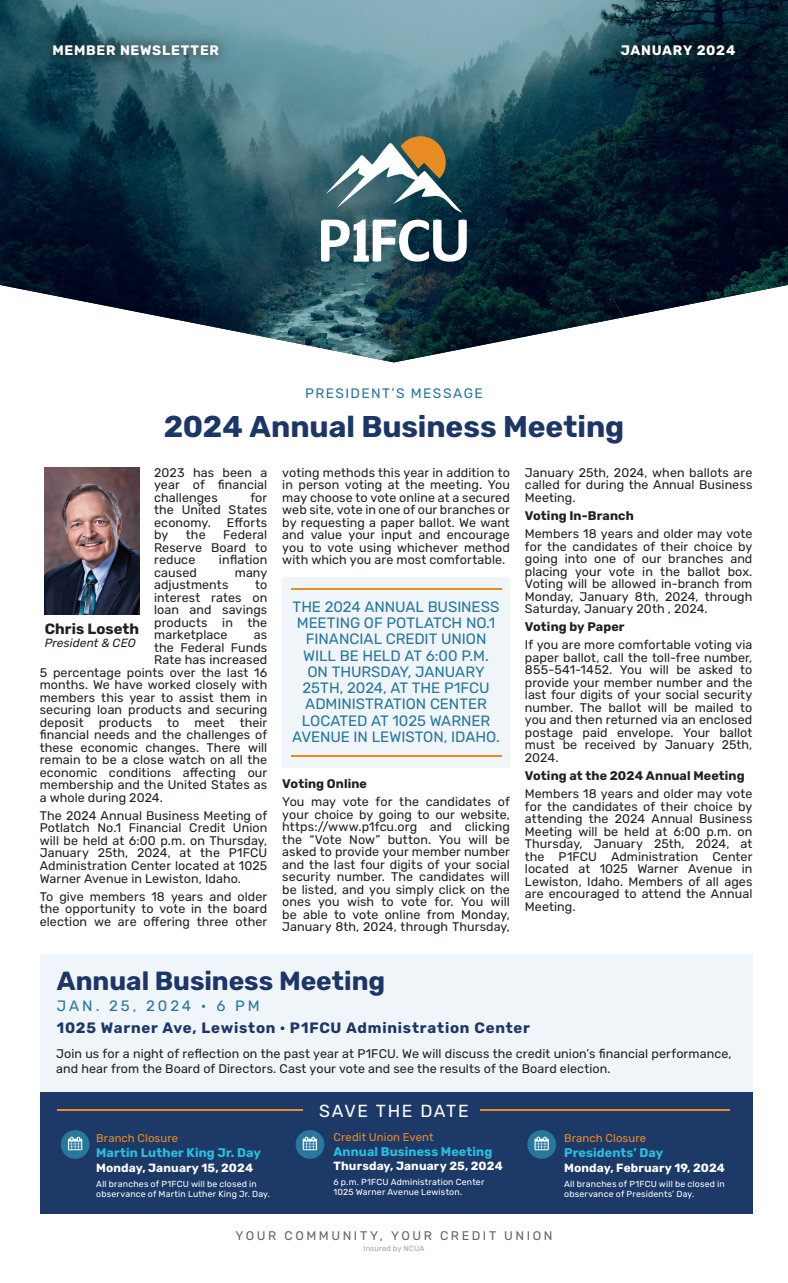
<style>
.page{position:relative;width:788px;height:1283px;background:#fff}
.page>*{position:absolute;margin:0;border:0;box-sizing:border-box;transform-origin:0 0}
.t1{font:700 30px "Rubik";letter-spacing:-.005em;color:#1c3667}
.t2{font:700 26.25px "Rubik";color:#1c3667}
.t3{font:17.5px "Rubik";letter-spacing:.095em;color:#fff}
.t4{font:15px/16.2px "Rubik";letter-spacing:-.005em;color:#27779e;text-align:center}
.t5{font:700 15px "Rubik";letter-spacing:.05em;color:#1c3667}
.t6{font:15px "Rubik";letter-spacing:.2em;color:#27779e}
.t7{font:700 14.88px "Rubik";letter-spacing:.005em;color:#231f20}
.t8{font:700 13.75px "Rubik";letter-spacing:.055em;color:#fff}
.t9{font:13.75px "Rubik";letter-spacing:.1em;color:#27779e}
.t10{font:12.5px/12.5px "Rubik";letter-spacing:.005em;color:#231f20;text-align:justify}
.t11{font:700 12.5px "Rubik";letter-spacing:.01em;color:#231f20}
.t12{font:700 12.5px "Rubik";letter-spacing:.01em;color:#27c0dd}
.t13{font:12.5px "Rubik";letter-spacing:.205em;color:#646666}
.t14{font:700 11.88px "Rubik";letter-spacing:.01em;color:#fff}
.t15{font:italic 11.88px "Rubik";letter-spacing:.005em;color:#231f20}
.t16{font:11.25px "Rubik";letter-spacing:.01em;color:#ea8c22}
.t17{font:8.75px/10px "Rubik";letter-spacing:.02em;color:#fff}
.t18{font:7.5px "Rubik";letter-spacing:.025em;color:#a2a3a3}
</style>
<div class="page">
<img style="left:0;top:0;width:787px;height:362px">
<img style="left:45px;top:468px;width:95px;height:146px">
<div style="left:609px;top:33px;width:137px;height:35px;background:#231f20;opacity:.75"></div>
<svg style="left:41px;top:33px;width:189px;height:35px;background:#3b6671"></svg>
<svg style="left:321px;top:220px;width:145px;height:42px"></svg>
<svg style="left:325px;top:136px;width:137px;height:76px"></svg>
<div style="left:40px;top:954px;width:712px;height:143px;background:#eff5f8"></div>
<div style="left:40px;top:1092px;width:712px;height:121px;background:#1d3967"></div>
<div style="left:61px;top:1130px;width:29px;height:28px;background:#28779d;border-radius:50%"></div>
<svg style="left:68px;top:1136px;width:14px;height:14px"></svg>
<div style="left:295px;top:1130px;width:29px;height:28px;background:#28779d;border-radius:50%"></div>
<svg style="left:303px;top:1136px;width:14px;height:14px"></svg>
<div style="left:527px;top:1130px;width:29px;height:28px;background:#28779d;border-radius:50%"></div>
<svg style="left:534px;top:1136px;width:14px;height:14px"></svg>
<hr style="left:57px;top:1109px;width:245px;height:1px;background:#ea8c22">
<hr style="left:480px;top:1109px;width:249px;height:1px;background:#ea8c22">
<div style="left:282px;top:577px;width:227px;height:190px;background:#eff5f8"></div>
<hr style="left:291px;top:588px;width:210px;height:1px;background:#ea8c22">
<hr style="left:291px;top:755px;width:210px;height:1px;background:#ea8c22">
<p class="t8" style="left:52px;top:43px;width:168px">MEMBER NEWSLETTER</p>
<p class="t8" style="left:620px;top:43px;width:116px">JANUARY 2024</p>
<p class="t9" style="left:305px;top:386px;width:179px">PRESIDENT’S MESSAGE</p>
<h1 class="t1" style="left:164px;top:409px;width:462px">2024 Annual Business Meeting</h1>
<p class="t10" style="left:154px;top:466px;width:115px">2023 has been a year of financial challenges</p>
<p class="t10" style="left:154px;top:491px;width:115px;text-indent:96px">for the United States economy.</p>
<p class="t10" style="left:227px;top:516px;width:42px">Efforts</p>
<p class="t10" style="left:154px;top:529px;width:115px;text-indent:69px">Federal Reserve Board to reduce</p>
<p class="t10" style="left:154px;top:529px;width:16px">by</p>
<p class="t10" style="left:186px;top:529px;width:21px">the</p>
<p class="t10" style="left:219px;top:554px;width:50px">inflation</p>
<p class="t10" style="left:154px;top:566px;width:44px">caused</p>
<p class="t10" style="left:235px;top:566px;width:34px">many</p>
<p class="t10" style="left:154px;top:579px;width:76px">adjustments</p>
<p class="t10" style="left:154px;top:579px;width:115px;text-indent:101px">to interest rates on loan and savings products in the marketplace</p>
<p class="t7" style="left:45px;top:620px;width:96px">Chris Loseth</p>
<p class="t15" style="left:45px;top:637px;width:92px">President &amp; CEO</p>
<p class="t10" style="left:254px;top:629px;width:15px">as</p>
<p class="t10" style="left:154px;top:641px;width:115px">the Federal Funds</p>
<p class="t10" style="left:154px;top:654px;width:115px">Rate has increased</p>
<p class="t10" style="left:40px;top:666px;width:229px">5 percentage points over the last 16</p>
<p class="t10" style="left:40px;top:679px;width:229px">months. We have worked closely with</p>
<p class="t10" style="left:40px;top:691px;width:229px">members this year to assist them in</p>
<p class="t10" style="left:40px;top:704px;width:229px">securing loan products and securing</p>
<p class="t10" style="left:40px;top:716px;width:229px">deposit products to meet their</p>
<p class="t10" style="left:40px;top:729px;width:229px">financial needs and the challenges of</p>
<p class="t10" style="left:40px;top:741px;width:229px">these economic changes. There will</p>
<p class="t10" style="left:40px;top:754px;width:229px">remain to be a close watch on all the</p>
<p class="t10" style="left:40px;top:766px;width:229px">economic conditions affecting our</p>
<p class="t10" style="left:40px;top:779px;width:229px">membership and the United States as</p>
<p class="t10" style="left:40px;top:791px;width:125px">a whole during 2024.</p>
<p class="t10" style="left:40px;top:809px;width:229px">The 2024 Annual Business Meeting of Potlatch No.1 Financial Credit Union will be held at 6:00 p.m. on Thursday, January 25th, 2024, at the P1FCU Administration Center located at 1025<br>Warner Avenue in Lewiston, Idaho.</p>
<p class="t10" style="left:40px;top:890px;width:229px">To give members 18 years and older the opportunity to vote in the board election we are offering three other</p>
<p class="t10" style="left:282px;top:466px;width:229px">voting methods this year in addition to in person voting at the meeting. You may choose to vote online at a secured web site, vote in one of our branches or by requesting a paper ballot. We want and value your input and encourage you to vote using whichever method with which you are most comfortable.</p>
<p class="t4" style="left:292px;top:599px;width:209px">THE 2024 ANNUAL BUSINESS<br>MEETING OF POTLATCH NO.1<br>FINANCIAL CREDIT UNION<br>WILL BE HELD AT 6:00 P.M.<br>ON THURSDAY, JANUARY<br>25TH, 2024, AT THE P1FCU<br>ADMINISTRATION CENTER<br>LOCATED AT 1025 WARNER<br>AVENUE IN LEWISTON, IDAHO.</p>
<p class="t11" style="left:282px;top:776px;width:86px">Voting Online</p>
<p class="t10" style="left:282px;top:796px;width:229px">You may vote for the candidates of your choice by going to our website, https://www.p1fcu.org and clicking the “Vote Now” button. You will be asked to provide your member number and the last four digits of your social security number. The candidates will be listed, and you simply click on the ones you wish to vote for. You will be able to vote online from Monday, January 8th, 2024, through Thursday,</p>
<p class="t10" style="left:525px;top:466px;width:229px">January 25th, 2024, when ballots are called for during the Annual Business Meeting.</p>
<p class="t11" style="left:525px;top:508px;width:110px">Voting In-Branch</p>
<p class="t10" style="left:525px;top:528px;width:229px">Members 18 years and older may vote for the candidates of their choice by going into one of our branches and placing your vote in the ballot box.<br>Voting will be allowed in-branch from Monday, January 8th, 2024, through Saturday, January 20th , 2024.</p>
<p class="t11" style="left:525px;top:620px;width:101px">Voting by Paper</p>
<p class="t10" style="left:525px;top:639px;width:229px">If you are more comfortable voting via paper ballot, call the toll-free number, 855-541-1452. You will be asked to provide your member number and the last four digits of your social security number. The ballot will be mailed to you and then returned via an enclosed postage paid envelope. Your ballot must be received by January 25th, 2024.</p>
<p class="t11" style="left:525px;top:768px;width:221px">Voting at the 2024 Annual Meeting</p>
<p class="t10" style="left:525px;top:788px;width:229px">Members 18 years and older may vote for the candidates of their choice by attending the 2024 Annual Business Meeting will be held at 6:00 p.m. on Thursday, January 25th, 2024, at the P1FCU Administration Center located at 1025 Warner Avenue in Lewiston, Idaho. Members of all ages are encouraged to attend the Annual Meeting.</p>
<h2 class="t2" style="left:57px;top:966px;width:330px">Annual Business Meeting</h2>
<p class="t6" style="left:57px;top:997px;width:204px">JAN. 25, 2024 • 6 PM</p>
<p class="t5" style="left:57px;top:1019px;width:474px">1025 Warner Ave, Lewiston · P1FCU Administration Center</p>
<p class="t10" style="left:56px;top:1046px;width:677px;line-height:15px">Join us for a night of reflection on the past year at P1FCU. We will discuss the credit union’s financial performance, and hear from the Board of Directors. Cast your vote and see the results of the Board election.</p>
<h3 class="t3" style="left:319px;top:1101px;width:151px">SAVE THE DATE</h3>
<p class="t16" style="left:96px;top:1131px;width:83px">Branch Closure</p>
<p class="t12" style="left:96px;top:1145px;width:166px">Martin Luther King Jr. Day</p>
<p class="t14" style="left:96px;top:1161px;width:158px">Monday, January 15, 2024</p>
<p class="t17" style="left:96px;top:1179px;width:175px">All branches of P1FCU will be closed in observance of Martin Luther King Jr. Day.</p>
<p class="t16" style="left:333px;top:1130px;width:102px">Credit Union Event</p>
<p class="t12" style="left:333px;top:1144px;width:160px">Annual Business Meeting</p>
<p class="t14" style="left:333px;top:1159px;width:171px">Thursday, January 25, 2024</p>
<p class="t17" style="left:333px;top:1177px;width:152px">6 p.m. P1FCU Administration Center<br>1025 Warner Avenue Lewiston.</p>
<p class="t16" style="left:564px;top:1131px;width:83px">Branch Closure</p>
<p class="t12" style="left:564px;top:1145px;width:101px">Presidents’ Day</p>
<p class="t14" style="left:564px;top:1161px;width:162px">Monday, February 19, 2024</p>
<p class="t17" style="left:564px;top:1179px;width:162px">All branches of P1FCU will be closed in observance of Presidents’ Day.</p>
<p class="t13" style="left:235px;top:1228px;width:318px">YOUR COMMUNITY, YOUR CREDIT UNION</p>
<p class="t18" style="left:363px;top:1244px;width:63px">Insured by NCUA</p>
</div>
